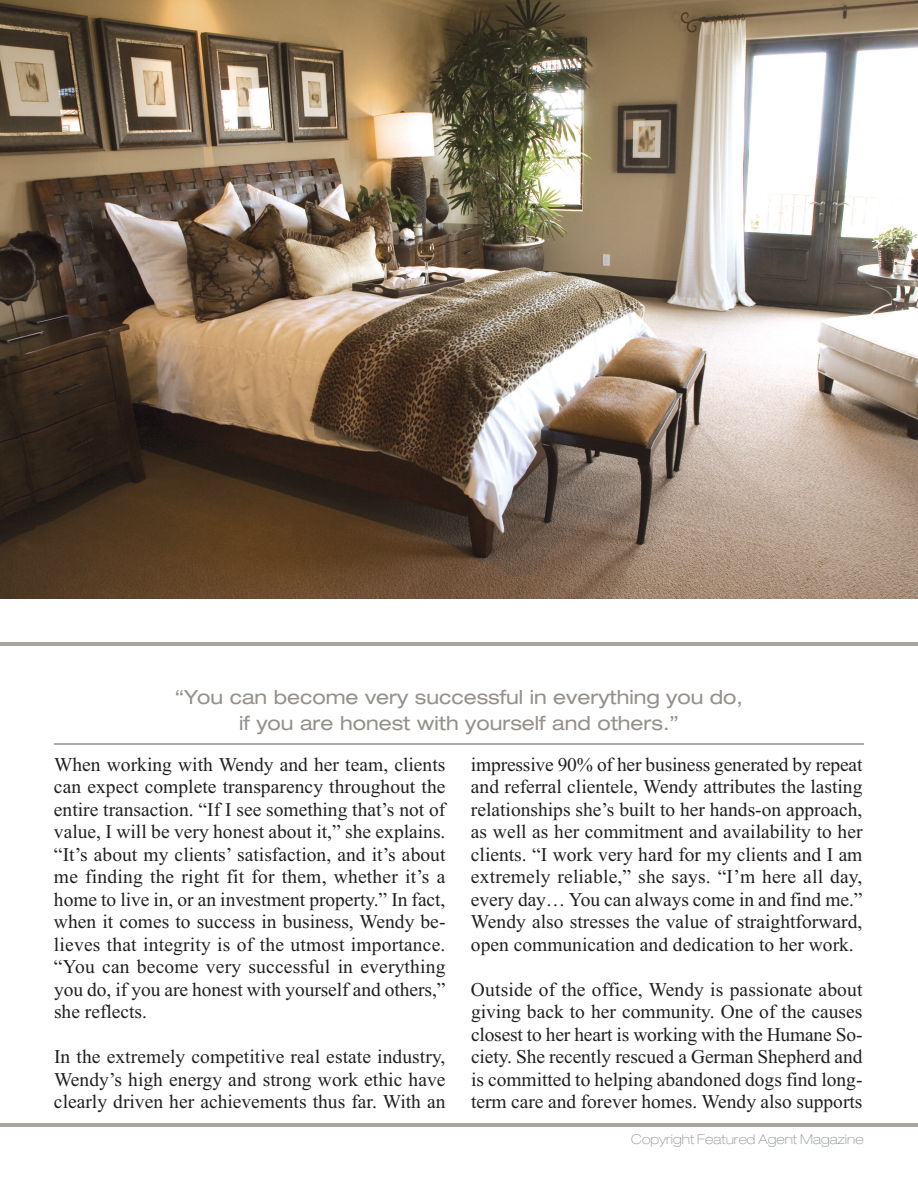
<style>
.page{position:relative;width:918px;height:1188px;background:#fff}
.page>*{position:absolute;margin:0;border:0;box-sizing:border-box;transform-origin:0 0}
.t1{font:19.5px/22.5px "Times New Roman";color:#231f20;text-align:justify}
.t2{font:expanded 19.5px/25.5px "Helvetica Neue";color:#95908b;text-align:center}
.t3{font:100 expanded 13.5px "Helvetica Neue";color:#939598}
</style>
<div class="page">
<hr style="left:0;top:642px;width:918px;height:4px;background:#aaa5a1">
<img style="left:0;top:0;width:918px;height:598px">
<hr style="left:0;top:1123px;width:918px;height:3px;background:#aaa5a1">
<hr style="left:54px;top:743px;width:810px;height:2px;background:#95908b">
<p class="t2" style="left:175px;top:686px;width:570px">“You can become very successful in everything you do, if you are honest with yourself and others.”</p>
<p class="t1" style="left:54px;top:753px;width:393px">When working with Wendy and her team, clients can expect complete transparency throughout the entire transaction. “If I see something that’s not of value, I will be very honest about it,” she explains. “It’s about my clients’ satisfaction, and it’s about me finding the right fit for them, whether it’s a home to live in, or an investment property.” In fact, when it comes to success in business, Wendy be&shy;lieves that integrity is of the utmost importance. “You can become very successful in everything you do, if you are honest with yourself and others,” she reflects.</p>
<p class="t1" style="left:54px;top:1045px;width:393px">In the extremely competitive real estate industry, Wendy’s high energy and strong work ethic have clearly driven her achievements thus far. With an</p>
<p class="t1" style="left:471px;top:753px;width:393px">impressive 90% of her business generated by repeat and referral clientele, Wendy attributes the lasting relationships she’s built to her hands-on approach, as well as her commitment and availability to her clients. “I work very hard for my clients and I am extremely reliable,” she says. “I’m here all day, every day… You can always come in and find me.” Wendy also stresses the value of straightforward, open communication and dedication to her work.</p>
<p class="t1" style="left:471px;top:978px;width:393px">Outside of the office, Wendy is passionate about giving back to her community. One of the causes closest to her heart is working with the Humane So&shy;ciety. She recently rescued a German Shepherd and is committed to helping abandoned dogs find long&shy;term care and forever homes. Wendy also supports</p>
<p class="t3" style="left:631px;top:1135px;width:234px">Copyright Featured Agent Magazine</p>
</div>
